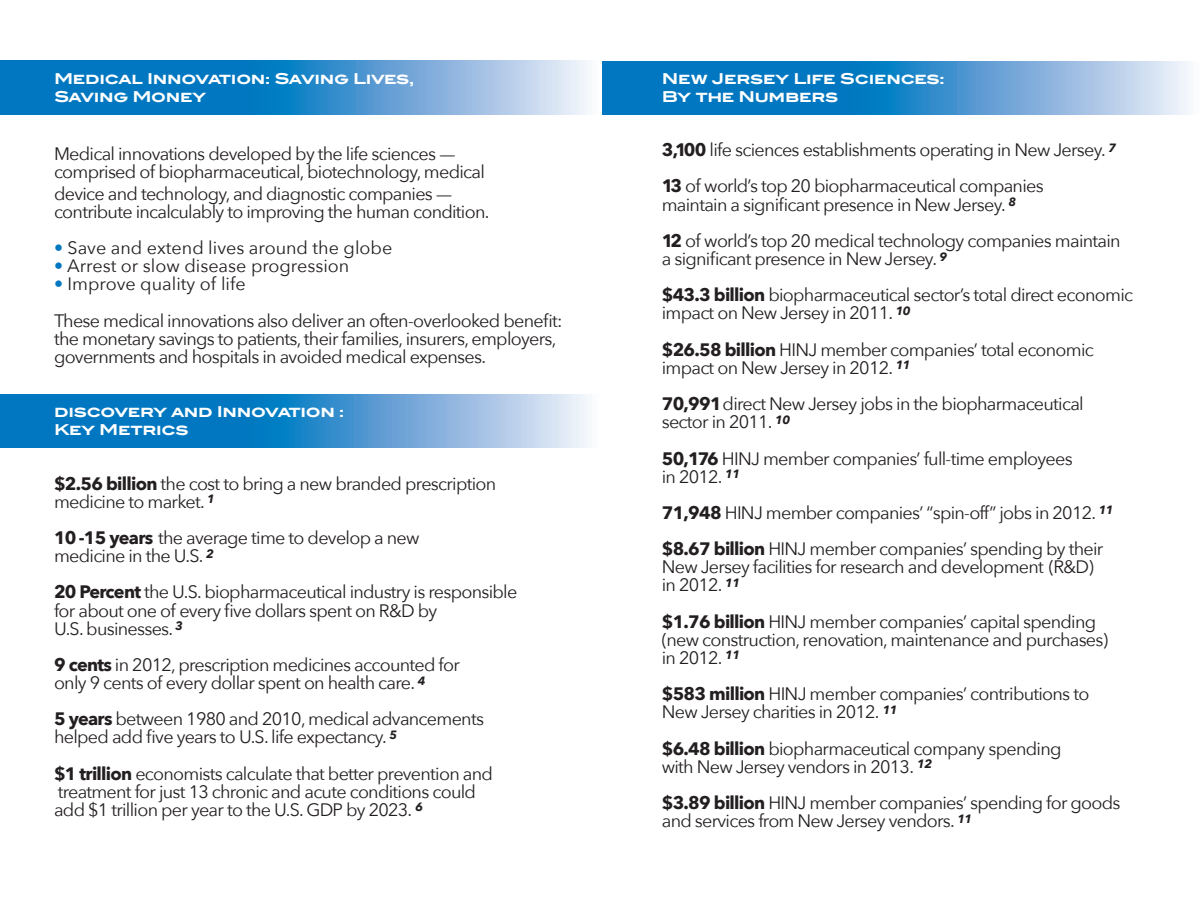
<style>
.page{position:relative;width:1202px;height:918px;background:#fff}
.page>*{position:absolute;margin:0;border:0;box-sizing:border-box;transform-origin:0 0}
.t1{font:18px/18.1px "Avenir Next";letter-spacing:-.04em;color:#231f20}
.t2{font:18px "Avenir Next";color:#231f20}
.t3{font:700 15px/18px "Blair ITC";letter-spacing:-.02em;color:#fff}
.s1{font-family:"Minion Pro"}
.s2{color:#0077c0}
.s3{font-weight:700}
</style>
<div class="page">
<svg style="left:602px;top:61px;width:586px;height:53px;background:#4296cf"></svg>
<svg style="left:0;top:394px;width:587px;height:54px;background:#4396cf"></svg>
<svg style="left:0;top:61px;width:587px;height:53px;background:#4296cf"></svg>
<p class="t3" style="left:54px;top:69px;width:362px">Medical Innovation: Saving Lives,<br>Saving Money</p>
<p class="t1" style="left:54px;top:144px;width:432px">Medical innovations developed by the life sciences <span class="s1">— </span>comprised of biopharmaceutical, biotechnology, medical</p>
<p class="t1" style="left:54px;top:184px;width:437px">device and technology, and diagnostic companies <span class="s1">— </span>contribute incalculably to improving the human condition.</p>
<p class="t2" style="left:54px;top:233px;width:340px"><span class="s2">•</span> Save and extend lives around the globe</p>
<p class="t2" style="left:54px;top:251px;width:297px"><span class="s2">•</span> Arrest or slow disease progression</p>
<p class="t2" style="left:54px;top:269px;width:193px"><span class="s2">•</span> Improve quality of life</p>
<p class="t1" style="left:54px;top:311px;width:510px">These medical innovations also deliver an often-overlooked benefit: the monetary savings to patients, their families, insurers, employers, governments and hospitals in avoided medical expenses.</p>
<p class="t3" style="left:54px;top:403px;width:292px">discovery and Innovation :<br>Key Metrics</p>
<p class="t1" style="left:54px;top:473px;width:444px"><span class="s3">$2.56 billion</span> the cost to bring a new branded prescription medicine to market. <sup>1</sup></p>
<p class="t1" style="left:54px;top:528px;width:367px"><span class="s3">10 -15 years</span> the average time to develop a new medicine in the U.S. <sup>2</sup></p>
<p class="t1" style="left:54px;top:582px;width:465px"><span class="s3">20 Percent</span> the U.S. biopharmaceutical industry is responsible for about one of every five dollars spent on R&amp;D by<br>U.S. businesses. <sup>3</sup></p>
<p class="t1" style="left:54px;top:655px;width:407px"><span class="s3">9 cents</span> in 2012, prescription medicines accounted for only 9 cents of every dollar spent on health care. <sup>4</sup></p>
<p class="t1" style="left:54px;top:709px;width:431px"><span class="s3">5 years</span> between 1980 and 2010, medical advancements helped add five years to U.S. life expectancy. <sup>5</sup></p>
<p class="t1" style="left:54px;top:764px;width:440px"><span class="s3">$1 trillion</span> economists calculate that better prevention and treatment for just 13 chronic and acute conditions could add $1 trillion per year to the U.S. GDP by 2023. <sup>6</sup></p>
<p class="t3" style="left:662px;top:69px;width:285px">New Jersey Life Sciences:<br>By the Numbers</p>
<p class="t1" style="left:662px;top:140px;width:456px"><span class="s3">3,100</span> life sciences establishments operating in New Jersey. <sup>7</sup></p>
<p class="t1" style="left:662px;top:176px;width:383px"><span class="s3">13</span> of world’s top 20 biopharmaceutical companies maintain a significant presence in New Jersey. <sup>8</sup></p>
<p class="t1" style="left:662px;top:231px;width:460px"><span class="s3">12</span> of world’s top 20 medical technology companies maintain a significant presence in New Jersey. <sup>9</sup></p>
<p class="t1" style="left:662px;top:285px;width:473px"><span class="s3">$43.3 billion</span> biopharmaceutical sector’s total direct economic impact on New Jersey in 2011. <sup>10</sup></p>
<p class="t1" style="left:662px;top:340px;width:433px"><span class="s3">$26.58 billion</span> HINJ member companies’ total economic impact on New Jersey in 2012. <sup>11</sup></p>
<p class="t1" style="left:662px;top:394px;width:423px"><span class="s3">70,991</span> direct New Jersey jobs in the biopharmaceutical sector in 2011. <sup>10</sup></p>
<p class="t1" style="left:662px;top:448px;width:412px"><span class="s3">50,176</span> HINJ member companies’ full-time employees in 2012. <sup>11</sup></p>
<p class="t1" style="left:662px;top:503px;width:453px"><span class="s3">71,948</span> HINJ member companies’ “spin-off” jobs in 2012. <sup>11</sup></p>
<p class="t1" style="left:662px;top:539px;width:443px"><span class="s3">$8.67 billion</span> HINJ member companies’ spending by their<br>New Jersey facilities for research and development (R&amp;D) in 2012. <sup>11</sup></p>
<p class="t1" style="left:662px;top:612px;width:448px"><span class="s3">$1.76 billion</span> HINJ member companies’ capital spending (new construction, renovation, maintenance and purchases) in 2012. <sup>11</sup></p>
<p class="t1" style="left:662px;top:684px;width:429px"><span class="s3">$583 million</span> HINJ member companies’ contributions to<br>New Jersey charities in 2012. <sup>11</sup></p>
<p class="t1" style="left:662px;top:739px;width:401px"><span class="s3">$6.48 billion</span> biopharmaceutical company spending with New Jersey vendors in 2013. <sup>12</sup></p>
<p class="t1" style="left:662px;top:793px;width:460px"><span class="s3">$3.89 billion</span> HINJ member companies’ spending for goods and services from New Jersey vendors. <sup>11</sup></p>
</div>
